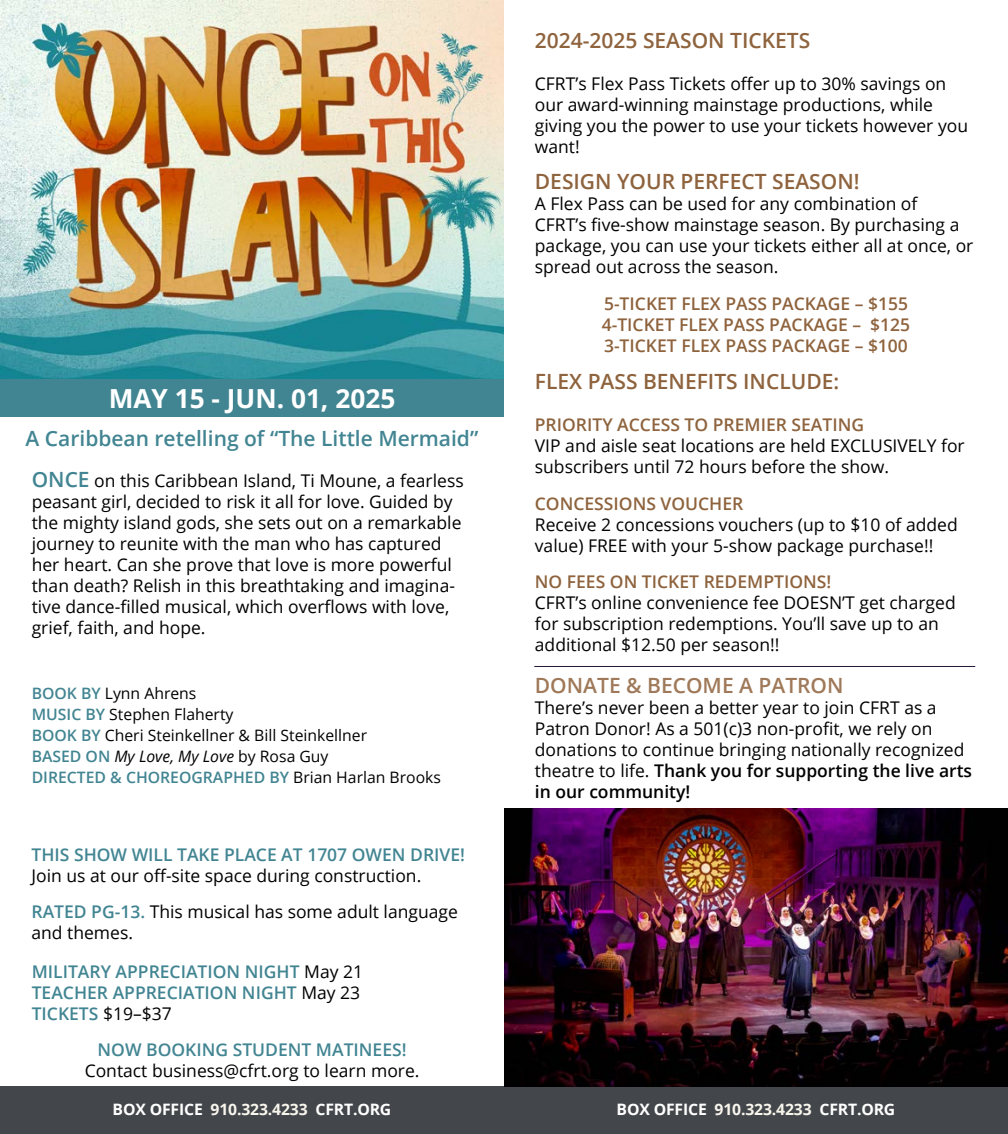
<style>
.page{position:relative;width:1008px;height:1134px;background:#fff}
.page>*{position:absolute;margin:0;border:0;box-sizing:border-box;transform-origin:0 0}
.t1{font:700 26.25px "Open Sans";color:#fff}
.t2{font:600 21px "Open Sans";color:#8e633d}
.t3{font:600 21px "Open Sans";color:#428592}
.t4{font:600 21px "Open Sans";color:#9f7959}
.t5{font:17.5px/21px "Open Sans";color:#000}
.t6{font:600 17.5px/21px "Open Sans";color:#8e633d}
.t7{font:600 17.5px/21px "Open Sans";color:#428592}
.t8{font:15.75px/21px "Open Sans";color:#000}
.t9{font:700 15.75px "Open Sans";letter-spacing:-.01em;color:#fff}
.s1{font-weight:600;font-size:21px;color:#428592}
.s2{font-weight:600;color:#428592}
.s3{font-style:italic}
.s4{font-weight:400;color:#000}
.s5{color:#f8f5ec}
.s6{font-weight:600}
</style>
<div class="page">
<div style="left:504px;top:1087px;width:504px;height:47px;background:#43474b"></div>
<div style="left:0;top:1087px;width:504px;height:47px;background:#43474b"></div>
<img style="left:0;top:0;width:504px;height:379px">
<div style="left:0;top:379px;width:504px;height:38px;background:#428592"></div>
<img style="left:504px;top:809px;width:504px;height:278px">
<hr style="left:534px;top:666px;width:441px;height:1px;background:#231639">
<h1 class="t1" style="left:109px;top:379px;width:288px">MAY 15 JUN. 01, 2025</h1>
<h1 class="t1" style="left:112px;top:382px;width:281px">JAN. 26 - FEB. 19, 2023</h1>
<p class="t3" style="left:26px;top:424px;width:454px">A Caribbean retelling of “The Little Mermaid”</p>
<p class="t5" style="left:32px;top:470px;width:434px"><span class="s1">ONCE</span> on this Caribbean Island, Ti Moune, a fearless peasant girl, decided to risk it all for love. Guided by the mighty island gods, she sets out on a remarkable journey to reunite with the man who has captured her heart. Can she prove that love is more powerful than death? Relish in this breathtaking and imagina&shy;tive dance-filled musical, which overflows with love, grief, faith, and hope.</p>
<p class="t8" style="left:32px;top:682px;width:411px"><span class="s2">BOOK BY</span> Lynn Ahrens<br><span class="s2">MUSIC BY</span> Stephen Flaherty<br><span class="s2">BOOK BY</span> Cheri Steinkellner &amp; Bill Steinkellner<br><span class="s2">BASED ON</span> <span class="s3">My Love, My Love</span> by Rosa Guy<br><span class="s2">DIRECTED &amp; CHOREOGRAPHED BY</span> Brian Harlan Brooks</p>
<p class="t7" style="left:32px;top:843px;width:435px">THIS SHOW WILL TAKE PLACE AT 1707 OWEN DRIVE!</p>
<p class="t5" style="left:32px;top:864px;width:391px">Join us at our off-site space during construction.</p>
<p class="t5" style="left:32px;top:901px;width:428px"><span class="s2">RATED PG-13.</span> This musical has some adult language and themes.</p>
<p class="t7" style="left:32px;top:961px;width:333px">MILITARY APPRECIATION NIGHT <span class="s4">May 21<br></span>TEACHER APPRECIATION NIGHT <span class="s4">May 23<br></span>TICKETS <span class="s4">$19–$37</span></p>
<p class="t7" style="left:98px;top:1038px;width:311px">NOW BOOKING STUDENT MATINEES!</p>
<p class="t5" style="left:85px;top:1059px;width:336px">Contact business@cfrt.org to learn more.</p>
<p class="t9" style="left:113px;top:1098px;width:280px">BOX OFFICE <span class="s5">910.323.4233</span> CFRT.ORG</p>
<p class="t2" style="left:535px;top:26px;width:277px">2024-2025 SEASON TICKETS</p>
<p class="t5" style="left:535px;top:72px;width:435px">CFRT’s Flex Pass Tickets offer up to 30% savings on our award-winning mainstage productions, while giving you the power to use your tickets however you want!</p>
<p class="t2" style="left:535px;top:167px;width:326px">DESIGN YOUR PERFECT SEASON!</p>
<p class="t5" style="left:535px;top:193px;width:440px">A Flex Pass can be used for any combination of CFRT’s five-show mainstage season. By purchasing a package, you can use your tickets either all at once, or spread out across the season.</p>
<p class="t6" style="left:602px;top:293px;width:310px">5-TICKET FLEX PASS PACKAGE – $155<br>4-TICKET FLEX PASS PACKAGE – $125<br>3-TICKET FLEX PASS PACKAGE – $100</p>
<p class="t2" style="left:535px;top:367px;width:306px">FLEX PASS BENEFITS INCLUDE:</p>
<p class="t6" style="left:535px;top:414px;width:331px">PRIORITY ACCESS TO PREMIER SEATING</p>
<p class="t5" style="left:535px;top:435px;width:431px">VIP and aisle seat locations are held EXCLUSIVELY for subscribers until 72 hours before the show.</p>
<p class="t6" style="left:535px;top:492px;width:210px">CONCESSIONS VOUCHER</p>
<p class="t5" style="left:535px;top:513px;width:424px">Receive 2 concessions vouchers (up to $10 of added value) FREE with your 5-show package purchase!!</p>
<p class="t6" style="left:535px;top:571px;width:298px">NO FEES ON TICKET REDEMPTIONS!</p>
<p class="t5" style="left:535px;top:592px;width:422px">CFRT’s online convenience fee DOESN’T get charged for subscription redemptions. You’ll save up to an additional $12.50 per season!!</p>
<p class="t4" style="left:535px;top:671px;width:310px">DONATE &amp; BECOME A PATRON</p>
<p class="t5" style="left:535px;top:696px;width:439px">There’s never been a better year to join CFRT as a Patron Donor! As a 501(c)3 non-profit, we rely on donations to continue bringing nationally recognized theatre to life. <span class="s6">Thank you for supporting the live arts in our community!</span></p>
<p class="t9" style="left:617px;top:1098px;width:280px">BOX OFFICE <span class="s5">910.323.4233</span> CFRT.ORG</p>
</div>
